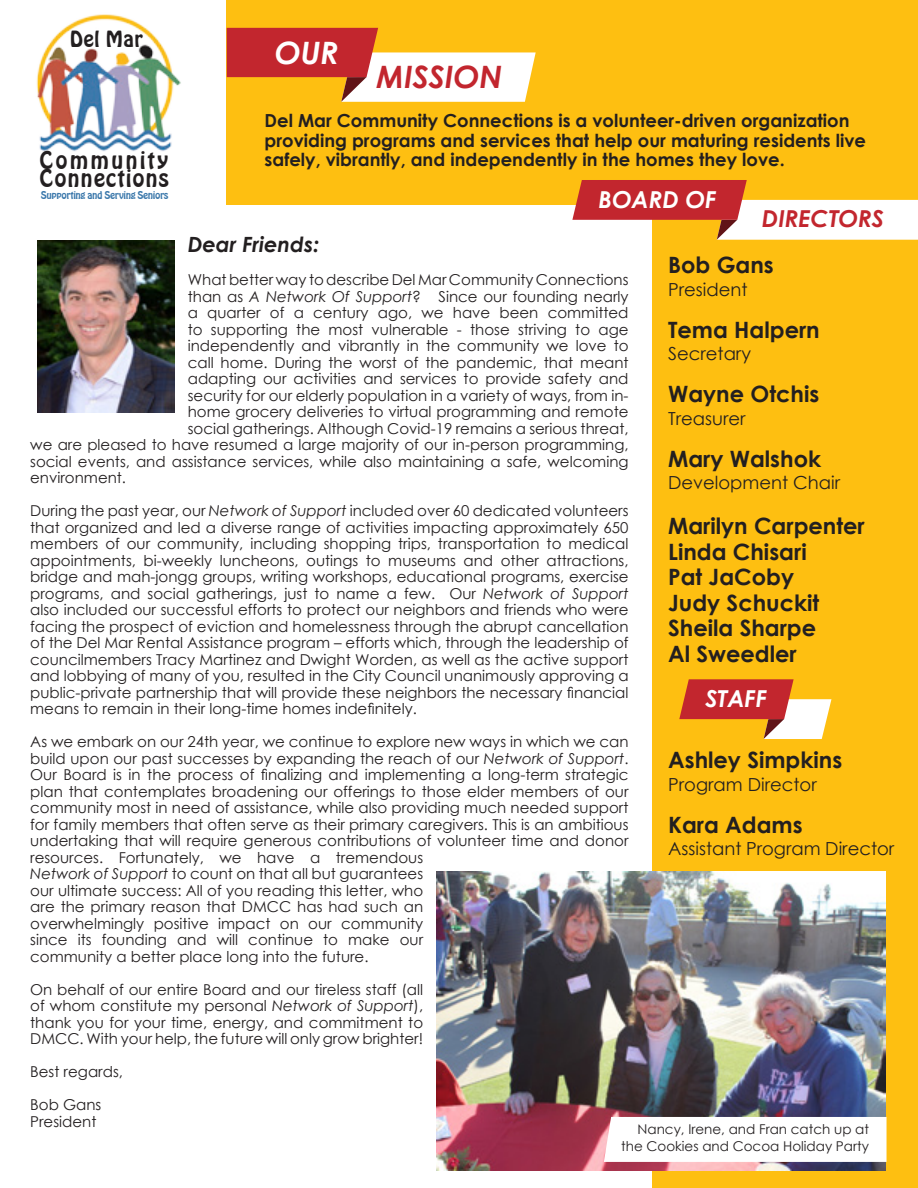
<style>
.page{position:relative;width:918px;height:1188px;background:#fff}
.page>*{position:absolute;margin:0;border:0;box-sizing:border-box;transform-origin:0 0}
.t1{font:italic 700 30.9px "Century Gothic";color:#c2262e}
.t2{font:italic 700 30.9px "Century Gothic";color:#fff}
.t3{font:23.4px/18.1px "Hobo BT";letter-spacing:.03em;color:#231f20}
.t4{font:italic 700 23.4px "Century Gothic";color:#fff}
.t5{font:italic 700 23.4px "Century Gothic";color:#c2262e}
.t6{font:700 22.5px/25.5px "Century Gothic";color:#231f20}
.t7{font:21.45px "Hobo BT";color:#231f20}
.t8{font:italic 700 21px "Century Gothic";color:#231f20}
.t9{font:700 18px/19.5px "Century Gothic";color:#231f20}
.t10{font:18px "Century Gothic";color:#231f20}
.t11{font:15px/16.5px "Century Gothic";color:#231f20;text-align:justify}
.t12{font:13.5px/16.2px "Century Gothic";color:#231f20;text-align:right}
.t13{font:10.35px "Hobo BT";letter-spacing:-.045em;color:#3b78ab}
.s1{font-style:italic}
</style>
<div class="page">
<div style="left:652px;top:205px;width:266px;height:983px;background:#febf11"></div>
<div style="left:227px;top:0;width:691px;height:205px;background:#febf11"></div>
<img style="left:36px;top:14px;width:145px;height:138px">
<svg style="left:227px;top:28px;width:309px;height:74px"></svg>
<img style="left:37px;top:241px;width:137px;height:171px">
<img style="left:437px;top:871px;width:449px;height:300px">
<div style="left:604px;top:1117px;width:283px;height:45px;background:#fff"></div>
<svg style="left:572px;top:180px;width:346px;height:60px"></svg>
<svg style="left:679px;top:679px;width:152px;height:60px"></svg>
<h3 class="t7" style="left:70px;top:25px;width:75px">Del Mar</h3>
<h2 class="t3" style="left:40px;top:151px;width:131px">Community<br>Connections</h2>
<p class="t13" style="left:41px;top:188px;width:129px">Supporting and Serving Seniors</p>
<h1 class="t2" style="left:275px;top:29px;width:65px">OUR</h1>
<h1 class="t1" style="left:376px;top:53px;width:127px">MISSION</h1>
<p class="t9" style="left:265px;top:110px;width:603px">Del Mar Community Connections is a volunteer-driven organization providing programs and services that help our maturing residents live safely, vibrantly, and independently in the homes they love.</p>
<h2 class="t4" style="left:598px;top:182px;width:119px">BOARD OF</h2>
<h2 class="t5" style="left:762px;top:201px;width:123px">DIRECTORS</h2>
<h3 class="t8" style="left:188px;top:229px;width:133px">Dear Friends:</h3>
<p class="t11" style="left:188px;top:271px;width:442px">What better way to describe Del Mar Community Connections</p>
<p class="t11" style="left:188px;top:288px;width:442px">than as <span class="s1">A Network Of Support</span>? Since our founding nearly</p>
<p class="t11" style="left:188px;top:304px;width:442px">a quarter of a century ago, we have been committed</p>
<p class="t11" style="left:188px;top:321px;width:442px">to supporting the most vulnerable - those striving to age</p>
<p class="t11" style="left:188px;top:337px;width:442px">independently and vibrantly in the community we love to</p>
<p class="t11" style="left:188px;top:354px;width:442px">call home. During the worst of the pandemic, that meant</p>
<p class="t11" style="left:188px;top:370px;width:442px">adapting our activities and services to provide safety and</p>
<p class="t11" style="left:188px;top:387px;width:442px">security for our elderly population in a variety of ways, from in-</p>
<p class="t11" style="left:188px;top:403px;width:442px">home grocery deliveries to virtual programming and remote</p>
<p class="t11" style="left:188px;top:420px;width:442px">social gatherings. Although Covid-19 remains a serious threat,</p>
<p class="t11" style="left:30px;top:436px;width:600px">we are pleased to have resumed a large majority of our in-person programming,</p>
<p class="t11" style="left:30px;top:453px;width:600px">social events, and assistance services, while also maintaining a safe, welcoming</p>
<p class="t11" style="left:30px;top:469px;width:97px">environment.</p>
<p class="t11" style="left:30px;top:502px;width:600px">During the past year, our <span class="s1">Network of Support</span> included over 60 dedicated volunteers that organized and led a diverse range of activities impacting approximately 650 members of our community, including shopping trips, transportation to medical appointments, bi-weekly luncheons, outings to museums and other attractions, bridge and mah-jongg groups, writing workshops, educational programs, exercise programs, and social gatherings, just to name a few. Our <span class="s1">Network of Support </span>also included our successful efforts to protect our neighbors and friends who were facing the prospect of eviction and homelessness through the abrupt cancellation of the Del Mar Rental Assistance program – efforts which, through the leadership of councilmembers Tracy Martinez and Dwight Worden, as well as the active support and lobbying of many of you, resulted in the City Council unanimously approving a public-private partnership that will provide these neighbors the necessary financial means to remain in their long-time homes indefinitely.</p>
<p class="t11" style="left:30px;top:733px;width:600px;text-align:left">As we embark on our 24th year, we continue to explore new ways in which we can build upon our past successes by expanding the reach of our <span class="s1">Network of Support</span>.<br>Our Board is in the process of finalizing and implementing a long-term strategic plan that contemplates broadening our offerings to those elder members of our community most in need of assistance, while also providing much needed support for family members that often serve as their primary caregivers. This is an ambitious undertaking that will require generous contributions of volunteer time and donor resources. Fortunately, we have a tremendous<br><span class="s1">Network of Support</span> to count on that all but guarantees<br>our ultimate success: All of you reading this letter, who<br>are the primary reason that DMCC has had such an<br>overwhelmingly positive impact on our community<br>since its founding and will continue to make our<br>community a better place long into the future.</p>
<p class="t11" style="left:30px;top:981px;width:394px">On behalf of our entire Board and our tireless staff (all of whom constitute my personal <span class="s1">Network of Support</span>), thank you for your time, energy, and commitment to DMCC. With your help, the future will only grow brighter!</p>
<p class="t11" style="left:30px;top:1063px;width:94px">Best regards,</p>
<p class="t11" style="left:30px;top:1096px;width:73px">Bob Gans<br>President</p>
<h3 class="t6" style="left:668px;top:251px;width:107px">Bob Gans</h3>
<p class="t10" style="left:668px;top:277px;width:81px">President</p>
<h3 class="t6" style="left:668px;top:316px;width:153px">Tema Halpern</h3>
<p class="t10" style="left:668px;top:341px;width:84px">Secretary</p>
<h3 class="t6" style="left:668px;top:380px;width:153px">Wayne Otchis</h3>
<p class="t10" style="left:668px;top:406px;width:79px">Treasurer</p>
<h3 class="t6" style="left:668px;top:445px;width:154px">Mary Walshok</h3>
<p class="t10" style="left:668px;top:470px;width:174px">Development Chair</p>
<h3 class="t6" style="left:668px;top:512px;width:198px">Marilyn Carpenter<br>Linda Chisari<br>Pat JaCoby<br>Judy Schuckit<br>Sheila Sharpe<br>Al Sweedler</h3>
<h2 class="t4" style="left:705px;top:681px;width:63px">STAFF</h2>
<h3 class="t6" style="left:668px;top:746px;width:176px">Ashley Simpkins</h3>
<p class="t10" style="left:668px;top:772px;width:150px">Program Director</p>
<h3 class="t6" style="left:668px;top:811px;width:136px">Kara Adams</h3>
<p class="t10" style="left:668px;top:836px;width:228px">Assistant Program Director</p>
<p class="t12" style="left:621px;top:1121px;width:249px">Nancy, Irene, and Fran catch up at the Cookies and Cocoa Holiday Party</p>
</div>
